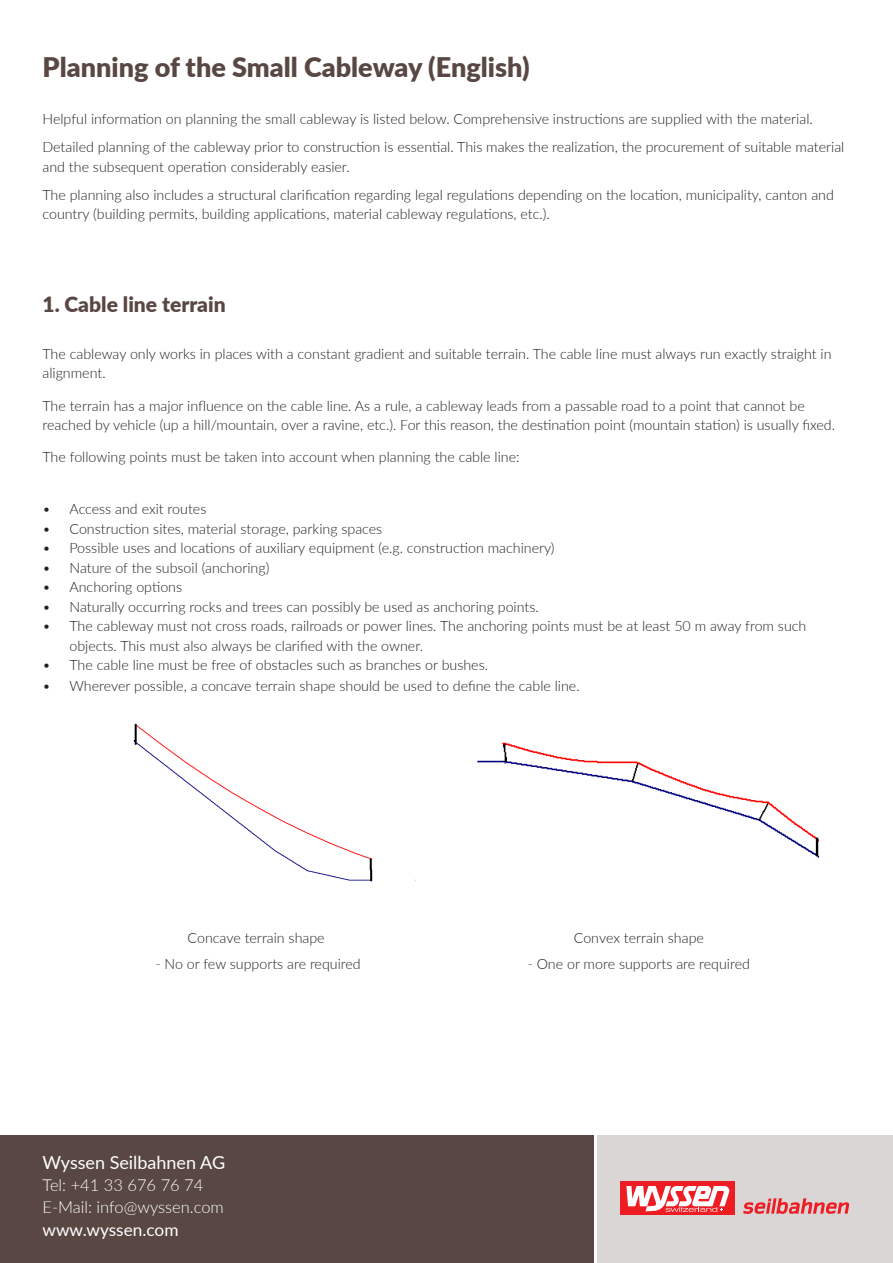
<style>
.page{position:relative;width:893px;height:1263px;background:#fff}
.page>*{position:absolute;margin:0;border:0;box-sizing:border-box;transform-origin:0 0}
.t1{font:900 27px "Lato";color:#584743}
.t2{font:900 21px "Lato";color:#584743}
.t3{font:18px "Lato";color:#fff}
.t4{font:17.25px "Lato";color:#fff}
.t5{font:300 16.5px/21.9px "Lato";color:#fff}
.t6{font:300 14.25px/19.5px "Lato";color:#231f20}
</style>
<div class="page">
<div style="left:0;top:1135px;width:594px;height:128px;background:#584743"></div>
<div style="left:598px;top:1135px;width:295px;height:128px;background:#dad6d6"></div>
<div style="left:620px;top:1181px;width:114px;height:34px;background:#ee1d23"></div>
<svg style="left:743px;top:1198px;width:106px;height:16px"></svg>
<svg style="left:626px;top:1186px;width:104px;height:26px"></svg>
<img style="left:133px;top:723px;width:283px;height:159px">
<img style="left:477px;top:742px;width:341px;height:116px">
<h1 class="t1" style="left:43px;top:47px;width:489px">Planning of the Small Cableway (English)</h1>
<p class="t6" style="left:43px;top:104px;width:803px;line-height:28px">Helpful information on planning the small cableway is listed below. Comprehensive instructions are supplied with the material.<br>Detailed planning of the cableway prior to construction is essential. This makes the realization, the procurement of suitable material</p>
<p class="t6" style="left:43px;top:152px;width:793px;line-height:28px">and the subsequent operation considerably easier.<br>The planning also includes a structural clarification regarding legal regulations depending on the location, municipality, canton and</p>
<p class="t6" style="left:43px;top:204px;width:509px">country (building permits, building applications, material cableway regulations, etc.).</p>
<h2 class="t2" style="left:43px;top:288px;width:185px">1. Cable line terrain</h2>
<p class="t6" style="left:43px;top:343px;width:791px">The cableway only works in places with a constant gradient and suitable terrain. The cable line must always run exactly straight in alignment.</p>
<p class="t6" style="left:43px;top:395px;width:794px">The terrain has a major influence on the cable line. As a rule, a cableway leads from a passable road to a point that cannot be reached by vehicle (up a hill/mountain, over a ravine, etc.). For this reason, the destination point (mountain station) is usually fixed.</p>
<p class="t6" style="left:43px;top:447px;width:479px">The following points must be taken into account when planning the cable line:</p>
<p class="t6" style="left:43px;top:499px;width:165px">• Access and exit routes</p>
<p class="t6" style="left:43px;top:518px;width:341px">• Construction sites, material storage, parking spaces</p>
<p class="t6" style="left:43px;top:538px;width:514px">• Possible uses and locations of auxiliary equipment (e.g. construction machinery)</p>
<p class="t6" style="left:43px;top:557px;width:228px">• Nature of the subsoil (anchoring)</p>
<p class="t6" style="left:43px;top:577px;width:141px">• Anchoring options</p>
<p class="t6" style="left:43px;top:596px;width:498px">• Naturally occurring rocks and trees can possibly be used as anchoring points.</p>
<p class="t6" style="left:70px;top:616px;width:738px;text-indent:-27px">• The cableway must not cross roads, railroads or power lines. The anchoring points must be at least 50 m away from such objects. This must also always be clarified with the owner.</p>
<p class="t6" style="left:43px;top:655px;width:447px">• The cable line must be free of obstacles such as branches or bushes.</p>
<p class="t6" style="left:43px;top:676px;width:539px">• Wherever possible, a concave terrain shape should be used to define the cable line.</p>
<p class="t6" style="left:188px;top:928px;width:139px">Concave terrain shape</p>
<p class="t6" style="left:155px;top:954px;width:207px">- No or few supports are required</p>
<p class="t3" style="left:43px;top:1150px;width:184px">Wyssen Seilbahnen AG</p>
<p class="t5" style="left:43px;top:1174px;width:183px">Tel: +41 33 676 76 74<br>E-Mail: info@wyssen.com</p>
<p class="t4" style="left:43px;top:1217px;width:138px">www.wyssen.com</p>
<p class="t6" style="left:574px;top:928px;width:132px">Convex terrain shape</p>
<p class="t6" style="left:528px;top:954px;width:224px">- One or more supports are required</p>
</div>
